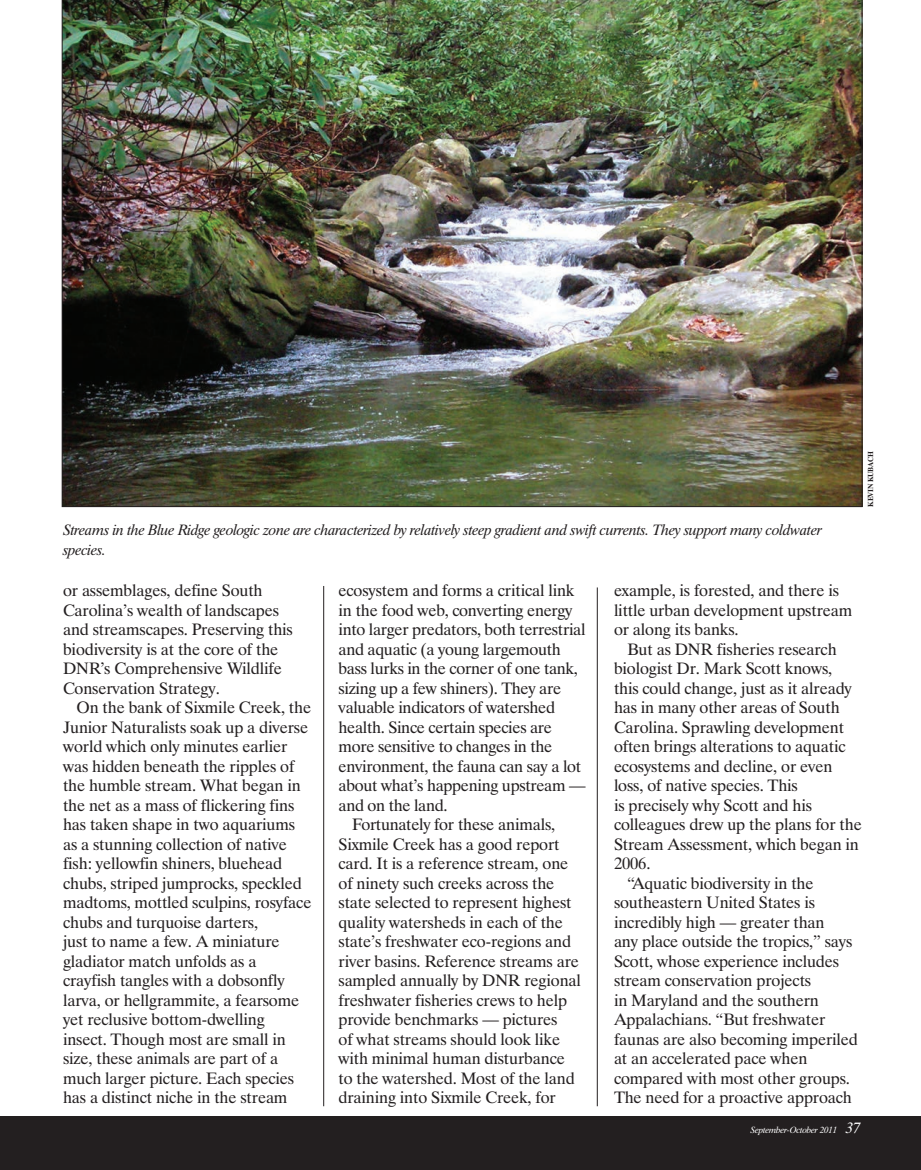
<style>
.page{position:relative;width:921px;height:1170px;background:#fff}
.page>*{position:absolute;margin:0;border:0;box-sizing:border-box;transform-origin:0 0}
.t1{font:16.5px "Dutch 801 BT";letter-spacing:-.01em;color:#231f20}
.t2{font:italic 15px/19.5px "Dutch 801 BT";letter-spacing:-.02em;color:#231f20}
.t3{font:italic 9px "Dutch 801 BT";letter-spacing:-.025em;color:#fff}
.t4{font:700 7.5px "Dutch 801 BT";color:#231f20}
.s1{font-size:15px}
</style>
<div class="page">
<hr style="left:596px;top:587px;width:1px;height:519px;background:#231f20">
<hr style="left:323px;top:586px;width:1px;height:520px;background:#231f20">
<div style="left:0;top:1116px;width:920px;height:54px;background:#231f20"></div>
<img style="left:62px;top:0;width:800px;height:507px">
<p class="t2" style="left:63px;top:520px;width:760px">Streams in the Blue Ridge geologic zone are characterized by relatively steep gradient and swift currents. They support many coldwater species.</p>
<p class="t4" style="left:865px;top:507px;width:57px;rotate:-90deg">kevin kubach</p>
<p class="t1" style="left:63px;top:580px;width:201px">or assemblages, define South</p>
<p class="t1" style="left:63px;top:600px;width:217px">Carolina’s wealth of landscapes</p>
<p class="t1" style="left:63px;top:619px;width:231px">and streamscapes. Preserving this</p>
<p class="t1" style="left:63px;top:639px;width:217px">biodiversity is at the core of the</p>
<p class="t1" style="left:63px;top:658px;width:220px">DNR’s Comprehensive Wildlife</p>
<p class="t1" style="left:63px;top:678px;width:158px">Conservation Strategy.</p>
<p class="t1" style="left:76px;top:697px;width:236px">On the bank of Sixmile Creek, the</p>
<p class="t1" style="left:63px;top:717px;width:246px">Junior Naturalists soak up a diverse</p>
<p class="t1" style="left:63px;top:736px;width:226px">world which only minutes earlier</p>
<p class="t1" style="left:63px;top:756px;width:233px">was hidden beneath the ripples of</p>
<p class="t1" style="left:63px;top:775px;width:239px">the humble stream. What began in</p>
<p class="t1" style="left:63px;top:795px;width:233px">the net as a mass of flickering fins</p>
<p class="t1" style="left:63px;top:814px;width:234px">has taken shape in two aquariums</p>
<p class="t1" style="left:63px;top:834px;width:225px">as a stunning collection of native</p>
<p class="t1" style="left:63px;top:853px;width:221px">fish: yellowfin shiners, bluehead</p>
<p class="t1" style="left:63px;top:873px;width:240px">chubs, striped jumprocks, speckled</p>
<p class="t1" style="left:63px;top:892px;width:250px">madtoms, mottled sculpins, rosyface</p>
<p class="t1" style="left:63px;top:912px;width:196px">chubs and turquoise darters,</p>
<p class="t1" style="left:63px;top:931px;width:218px">just to name a few. A miniature</p>
<p class="t1" style="left:63px;top:951px;width:195px">gladiator match unfolds as a</p>
<p class="t1" style="left:63px;top:970px;width:223px">crayfish tangles with a dobsonfly</p>
<p class="t1" style="left:63px;top:990px;width:238px">larva, or hellgrammite, a fearsome</p>
<p class="t1" style="left:63px;top:1009px;width:203px">yet reclusive bottom-dwelling</p>
<p class="t1" style="left:63px;top:1029px;width:224px">insect. Though most are small in</p>
<p class="t1" style="left:63px;top:1048px;width:216px">size, these animals are part of a</p>
<p class="t1" style="left:63px;top:1068px;width:233px">much larger picture. Each species</p>
<p class="t1" style="left:63px;top:1087px;width:226px">has a distinct niche in the stream</p>
<p class="t1" style="left:338px;top:580px;width:237px">ecosystem and forms a critical link</p>
<p class="t1" style="left:338px;top:600px;width:235px">in the food web, converting energy</p>
<p class="t1" style="left:338px;top:619px;width:248px">into larger predators, both terrestrial</p>
<p class="t1" style="left:338px;top:639px;width:224px">and aquatic (a young largemouth</p>
<p class="t1" style="left:338px;top:658px;width:241px">bass lurks in the corner of one tank,</p>
<p class="t1" style="left:338px;top:678px;width:224px">sizing up a few shiners). They are</p>
<p class="t1" style="left:338px;top:697px;width:218px">valuable indicators of watershed</p>
<p class="t1" style="left:338px;top:717px;width:215px">health. Since certain species are</p>
<p class="t1" style="left:338px;top:736px;width:215px">more sensitive to changes in the</p>
<p class="t1" style="left:338px;top:756px;width:244px">environment, the fauna can say a lot</p>
<p class="t1" style="left:338px;top:775px;width:248px">about what’s happening upstream —</p>
<p class="t1" style="left:338px;top:795px;width:111px">and on the land.</p>
<p class="t1" style="left:352px;top:814px;width:205px">Fortunately for these animals,</p>
<p class="t1" style="left:338px;top:834px;width:222px">Sixmile Creek has a good report</p>
<p class="t1" style="left:338px;top:853px;width:231px">card. It is a reference stream, one</p>
<p class="t1" style="left:338px;top:873px;width:217px">of ninety such creeks across the</p>
<p class="t1" style="left:338px;top:892px;width:234px">state selected to represent highest</p>
<p class="t1" style="left:338px;top:912px;width:226px">quality watersheds in each of the</p>
<p class="t1" style="left:338px;top:931px;width:234px">state’s freshwater eco-regions and</p>
<p class="t1" style="left:338px;top:951px;width:242px">river basins. Reference streams are</p>
<p class="t1" style="left:338px;top:970px;width:244px">sampled annually by DNR regional</p>
<p class="t1" style="left:338px;top:990px;width:230px">freshwater fisheries crews to help</p>
<p class="t1" style="left:338px;top:1009px;width:220px">provide benchmarks — pictures</p>
<p class="t1" style="left:338px;top:1029px;width:223px">of what streams should look like</p>
<p class="t1" style="left:338px;top:1048px;width:228px">with minimal human disturbance</p>
<p class="t1" style="left:338px;top:1068px;width:237px">to the watershed. Most of the land</p>
<p class="t1" style="left:338px;top:1087px;width:219px">draining into Sixmile Creek, for</p>
<p class="t1" style="left:614px;top:580px;width:226px">example, is forested, and there is</p>
<p class="t1" style="left:614px;top:600px;width:240px">little urban development upstream</p>
<p class="t1" style="left:614px;top:619px;width:126px">or along its banks.</p>
<p class="t1" style="left:627px;top:639px;width:211px">But as DNR fisheries research</p>
<p class="t1" style="left:614px;top:658px;width:220px">biologist Dr. Mark Scott knows,</p>
<p class="t1" style="left:614px;top:678px;width:239px">this could change, just as it already</p>
<p class="t1" style="left:614px;top:697px;width:227px">has in many other areas of South</p>
<p class="t1" style="left:614px;top:717px;width:231px">Carolina. Sprawling development</p>
<p class="t1" style="left:614px;top:736px;width:233px">often brings alterations to aquatic</p>
<p class="t1" style="left:614px;top:756px;width:220px">ecosystems and decline, or even</p>
<p class="t1" style="left:614px;top:775px;width:185px">loss, of native species. This</p>
<p class="t1" style="left:614px;top:795px;width:199px">is precisely why Scott and his</p>
<p class="t1" style="left:614px;top:814px;width:249px">colleagues drew up the plans for the</p>
<p class="t1" style="left:614px;top:834px;width:246px">Stream Assessment, which began in</p>
<p class="t1" style="left:614px;top:853px;width:38px">2006.</p>
<p class="t1" style="left:627px;top:873px;width:187px">“Aquatic biodiversity in the</p>
<p class="t1" style="left:614px;top:892px;width:202px">southeastern United States is</p>
<p class="t1" style="left:614px;top:912px;width:212px">incredibly high — greater than</p>
<p class="t1" style="left:614px;top:931px;width:240px">any place outside the tropics,” says</p>
<p class="t1" style="left:614px;top:951px;width:226px">Scott, whose experience includes</p>
<p class="t1" style="left:614px;top:970px;width:199px">stream conservation projects</p>
<p class="t1" style="left:614px;top:990px;width:206px">in Maryland and the southern</p>
<p class="t1" style="left:614px;top:1009px;width:213px">Appalachians. “But freshwater</p>
<p class="t1" style="left:614px;top:1029px;width:245px">faunas are also becoming imperiled</p>
<p class="t1" style="left:614px;top:1048px;width:195px">at an accelerated pace when</p>
<p class="t1" style="left:614px;top:1068px;width:237px">compared with most other groups.</p>
<p class="t1" style="left:614px;top:1087px;width:239px">The need for a proactive approach</p>
<p class="t3" style="left:750px;top:1124px;width:111px">September-October 2011 <span class="s1">37</span></p>
</div>
